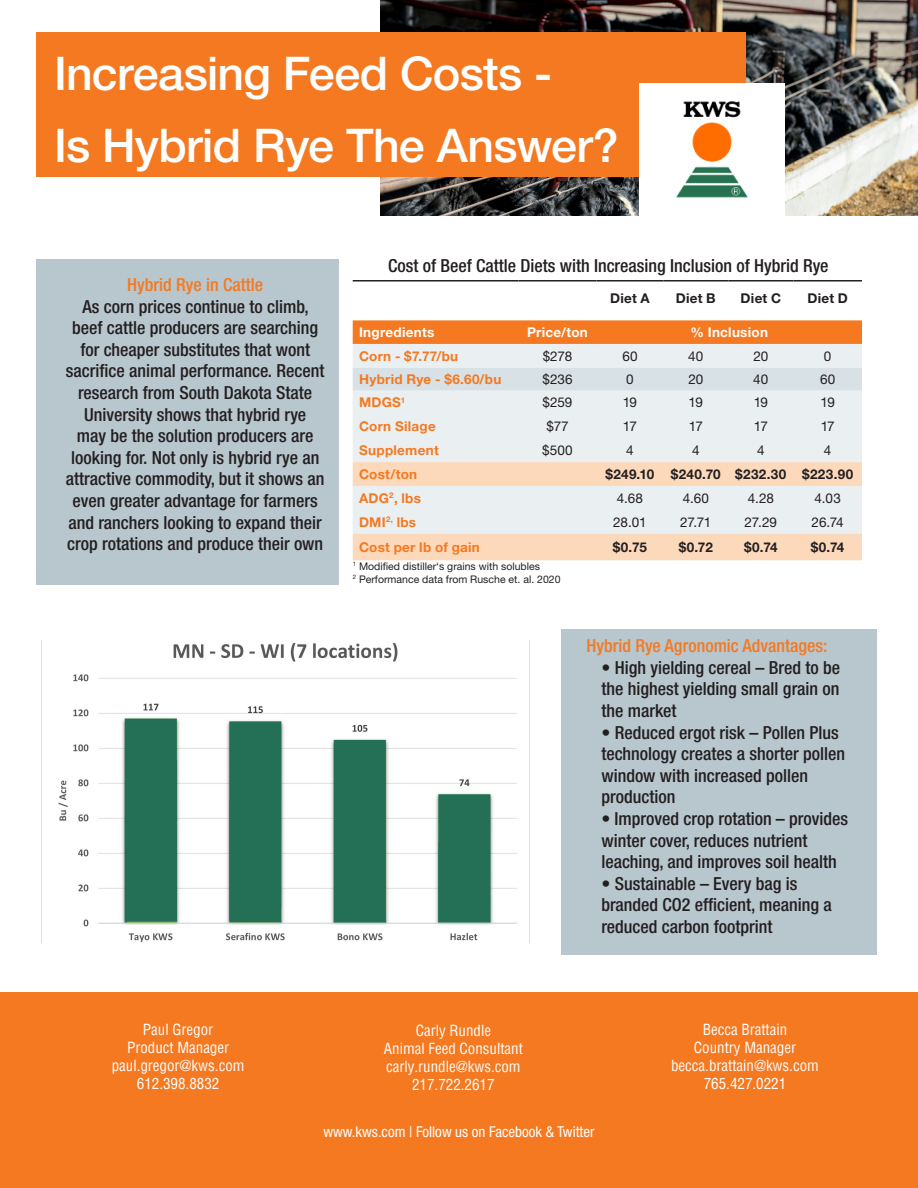
<style>
.page{position:relative;width:918px;height:1188px;background:#fff}
.page>*{position:absolute;margin:0;border:0;box-sizing:border-box;transform-origin:0 0}
.KWS_Variety_Name_Sta{font:500 46.5px "Helvetica Neue LT Std";letter-spacing:-.015em;color:#fff}
.t1{font:500 condensed 18px/21.6px "Helvetica Neue LT Std";color:#231f20}
.t2{font:500 condensed 18px "Helvetica Neue LT Std";color:#f47921}
.t3{font:condensed 15px "Helvetica";color:#fff}
.t4{font:condensed 15px "Helvetica Neue LT Std";color:#fff}
.t5{font:700 13.5px "Helvetica Neue LT Std";letter-spacing:.02em;color:#f47921}
.t6{font:13.5px "Helvetica Neue LT Std";letter-spacing:-.015em;color:#231f20}
.t7{font:700 13.5px "Helvetica Neue LT Std";letter-spacing:.02em;color:#231f20}
.t8{font:700 13.5px "Helvetica Neue LT Std";letter-spacing:.02em;color:#fff}
.t9{font:10.5px "Helvetica Neue LT Std";color:#231f20}
</style>
<div class="page">
<div style="left:561px;top:629px;width:315px;height:325px;background:#b8c6cd"></div>
<div style="left:36px;top:259px;width:302px;height:326px;background:#b8c6cd"></div>
<div style="left:0;top:993px;width:918px;height:195px;background:#f47921"></div>
<img style="left:381px;top:0;width:537px;height:215px">
<div style="left:36px;top:32px;width:709px;height:145px;background:#f47921"></div>
<img style="left:639px;top:84px;width:145px;height:131px">
<svg style="left:353px;top:320px;width:509px;height:24px;background:#f47b25"></svg>
<div style="left:353px;top:344px;width:509px;height:118px;background:#eaeff1"></div>
<div style="left:353px;top:368px;width:509px;height:23px;background:#d8e1e6"></div>
<svg style="left:353px;top:462px;width:509px;height:98px;background:#f3e3d5"></svg>
<hr style="left:353px;top:280px;width:165px;height:2px;background:#231f20">
<hr style="left:518px;top:280px;width:79px;height:2px;background:#231f20">
<hr style="left:597px;top:280px;width:66px;height:2px;background:#231f20">
<hr style="left:663px;top:280px;width:65px;height:2px;background:#231f20">
<hr style="left:728px;top:280px;width:65px;height:2px;background:#231f20">
<hr style="left:793px;top:280px;width:69px;height:2px;background:#231f20">
<img style="left:58px;top:641px;width:472px;height:302px">
<p class="KWS_Variety_Name_Sta" style="left:54px;top:45px;width:500px">Increasing Feed Costs -</p>
<p class="KWS_Variety_Name_Sta" style="left:54px;top:117px;width:566px">Is Hybrid Rye The Answer?</p>
<p class="t2" style="left:127px;top:274px;width:137px">Hybrid Rye in Cattle</p>
<p class="t1" style="left:66px;top:295px;width:260px;text-align:center">As corn prices continue to climb, beef cattle producers are searching for cheaper substitutes that wont sacrifice animal performance. Recent research from South Dakota State University shows that hybrid rye<br>may be the solution producers are looking for. Not only is hybrid rye an attractive commodity, but it shows an even greater advantage for farmers and ranchers looking to expand their crop rotations and produce their own</p>
<p class="t1" style="left:388px;top:254px;width:442px">Cost of Beef Cattle Diets with Increasing Inclusion of Hybrid Rye</p>
<p class="t7" style="left:610px;top:290px;width:41px">Diet A</p>
<p class="t7" style="left:676px;top:290px;width:41px">Diet B</p>
<p class="t7" style="left:741px;top:290px;width:42px">Diet C</p>
<p class="t7" style="left:807px;top:290px;width:42px">Diet D</p>
<p class="t8" style="left:359px;top:324px;width:77px">Ingredients</p>
<p class="t8" style="left:527px;top:324px;width:62px">Price/ton</p>
<p class="t8" style="left:691px;top:324px;width:79px">% Inclusion</p>
<p class="t5" style="left:359px;top:348px;width:101px">Corn - $7.77/bu</p>
<p class="t6" style="left:543px;top:348px;width:31px">$278</p>
<p class="t6" style="left:622px;top:348px;width:17px">60</p>
<p class="t6" style="left:688px;top:348px;width:17px">40</p>
<p class="t6" style="left:753px;top:348px;width:16px">20</p>
<p class="t6" style="left:824px;top:348px;width:9px">0</p>
<p class="t5" style="left:359px;top:371px;width:144px">Hybrid Rye - $6.60/bu</p>
<p class="t6" style="left:542px;top:371px;width:32px">$236</p>
<p class="t6" style="left:626px;top:371px;width:9px">0</p>
<p class="t6" style="left:688px;top:371px;width:16px">20</p>
<p class="t6" style="left:753px;top:371px;width:17px">40</p>
<p class="t6" style="left:820px;top:371px;width:17px">60</p>
<p class="t5" style="left:359px;top:394px;width:48px">MDGS<sup>1</sup></p>
<p class="t6" style="left:543px;top:394px;width:31px">$259</p>
<p class="t6" style="left:623px;top:394px;width:16px">19</p>
<p class="t6" style="left:689px;top:394px;width:16px">19</p>
<p class="t6" style="left:754px;top:394px;width:16px">19</p>
<p class="t6" style="left:821px;top:394px;width:16px">19</p>
<p class="t5" style="left:359px;top:418px;width:78px">Corn Silage</p>
<p class="t6" style="left:546px;top:418px;width:24px">$77</p>
<p class="t6" style="left:623px;top:418px;width:16px">17</p>
<p class="t6" style="left:689px;top:418px;width:16px">17</p>
<p class="t6" style="left:754px;top:418px;width:16px">17</p>
<p class="t6" style="left:821px;top:418px;width:16px">17</p>
<p class="t5" style="left:359px;top:442px;width:81px">Supplement</p>
<p class="t6" style="left:542px;top:442px;width:32px">$500</p>
<p class="t6" style="left:626px;top:442px;width:9px">4</p>
<p class="t6" style="left:692px;top:442px;width:9px">4</p>
<p class="t6" style="left:757px;top:442px;width:9px">4</p>
<p class="t6" style="left:824px;top:442px;width:9px">4</p>
<p class="t5" style="left:359px;top:466px;width:60px">Cost/ton</p>
<p class="t7" style="left:606px;top:466px;width:50px">$249.10</p>
<p class="t7" style="left:671px;top:466px;width:51px">$240.70</p>
<p class="t7" style="left:735px;top:466px;width:53px">$232.30</p>
<p class="t7" style="left:802px;top:466px;width:53px">$223.90</p>
<p class="t5" style="left:359px;top:490px;width:63px">ADG<sup>2</sup>, lbs</p>
<p class="t6" style="left:617px;top:490px;width:28px">4.68</p>
<p class="t6" style="left:683px;top:490px;width:28px">4.60</p>
<p class="t6" style="left:748px;top:490px;width:28px">4.28</p>
<p class="t6" style="left:815px;top:490px;width:28px">4.03</p>
<p class="t5" style="left:359px;top:513px;width:59px">DMI<sup>2,</sup> lbs</p>
<p class="t6" style="left:613px;top:513px;width:35px">28.01</p>
<p class="t6" style="left:680px;top:513px;width:33px">27.71</p>
<p class="t6" style="left:745px;top:513px;width:34px">27.29</p>
<p class="t6" style="left:812px;top:513px;width:34px">26.74</p>
<p class="t5" style="left:359px;top:539px;width:122px">Cost per lb of gain</p>
<p class="t7" style="left:613px;top:539px;width:36px">$0.75</p>
<p class="t7" style="left:679px;top:539px;width:36px">$0.72</p>
<p class="t7" style="left:744px;top:539px;width:35px">$0.74</p>
<p class="t7" style="left:811px;top:539px;width:35px">$0.74</p>
<p class="t9" style="left:353px;top:560px;width:189px"><sup>1</sup> Modified distiller‘s grains with solubles</p>
<p class="t9" style="left:353px;top:572px;width:209px"><sup>2</sup> Performance data from Rusche et. al. 2020</p>
<p class="t2" style="left:586px;top:635px;width:243px">Hybrid Rye Agronomic Advantages:</p>
<p class="t1" style="left:601px;top:656px;width:240px;text-align:justify">• High yielding cereal – Bred to be the highest yielding small grain on the market</p>
<p class="t1" style="left:601px;top:721px;width:245px">• Reduced ergot risk – Pollen Plus technology creates a shorter pollen window with increased pollen production</p>
<p class="t1" style="left:601px;top:808px;width:248px">• Improved crop rotation – provides winter cover, reduces nutrient leaching, and improves soil health</p>
<p class="t1" style="left:601px;top:872px;width:232px">• Sustainable – Every bag is branded CO2 efficient, meaning a reduced carbon footprint</p>
<p class="t3" style="left:143px;top:1020px;width:72px">Paul Gregor</p>
<p class="t3" style="left:127px;top:1038px;width:104px">Product Manager</p>
<p class="t3" style="left:112px;top:1056px;width:134px">paul.gregor@kws.com</p>
<p class="t3" style="left:137px;top:1074px;width:84px">612.398.8832</p>
<p class="t3" style="left:416px;top:1021px;width:77px">Carly Rundle</p>
<p class="t3" style="left:384px;top:1039px;width:141px">Animal Feed Consultant</p>
<p class="t3" style="left:386px;top:1057px;width:136px">carly.rundle@kws.com</p>
<p class="t3" style="left:412px;top:1075px;width:84px">217.722.2617</p>
<p class="t3" style="left:703px;top:1020px;width:86px">Becca Brattain</p>
<p class="t3" style="left:694px;top:1038px;width:104px">Country Manager</p>
<p class="t3" style="left:671px;top:1056px;width:149px">becca.brattain@kws.com</p>
<p class="t3" style="left:704px;top:1074px;width:84px">765.427.0221</p>
<p class="t4" style="left:323px;top:1123px;width:273px">www.kws.com | Follow us on Facebook &amp; Twitter</p>
</div>
